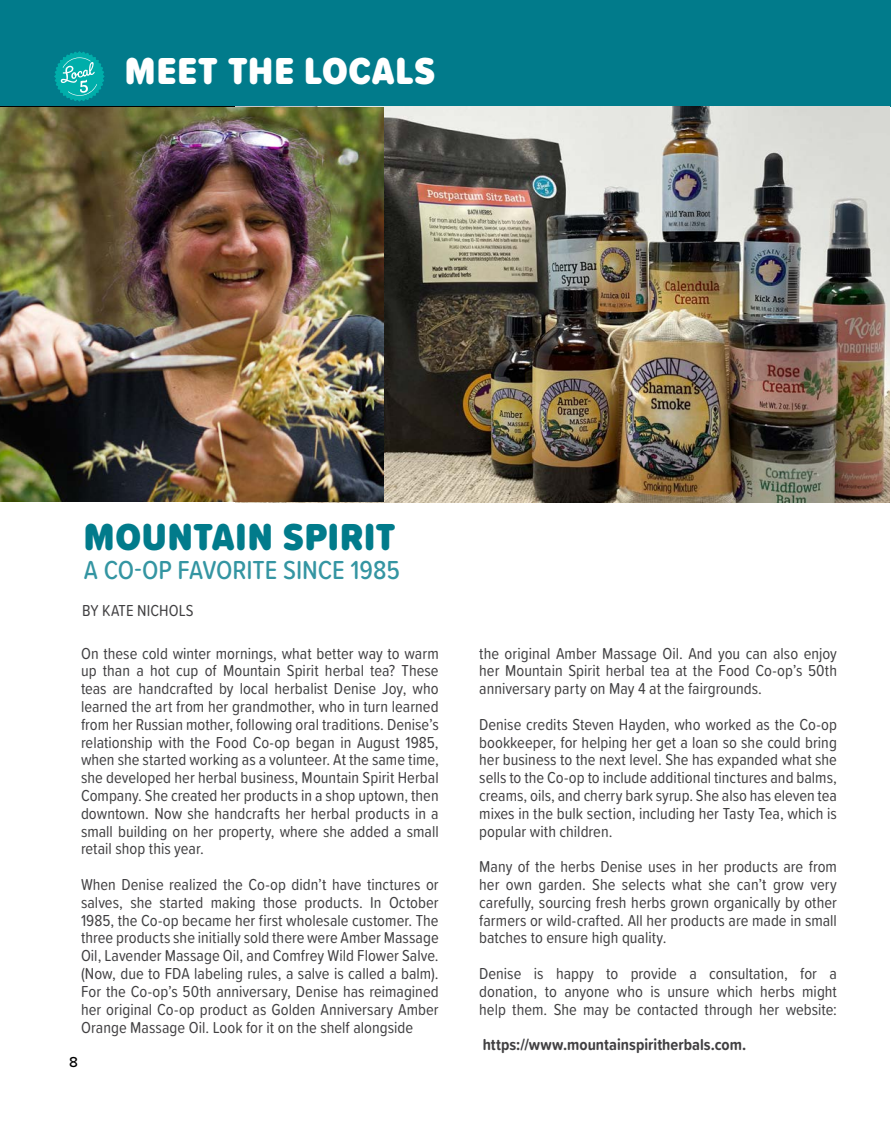
<style>
.page{position:relative;width:891px;height:1134px;background:#fff}
.page>*{position:absolute;margin:0;border:0;box-sizing:border-box;transform-origin:0 0}
.byline{font:900 39px "Proxima Soft Cond";letter-spacing:.025em;color:#017b8b}
.byline-2{font:900 39px "Proxima Soft Cond";letter-spacing:.025em;color:#fff}
.byline-3{font:500 27px "Proxima Soft Cond";color:#3495a2}
.Story_Head{font:16.5px/17.9px "Proxima Soft Cond";color:#414042;text-align:justify}
.Story_Head-2{font:700 16.5px "Proxima Soft Cond";letter-spacing:.005em;color:#414042}
.t1{font:500 15px "Proxima Nova";color:#000}
</style>
<div class="page">
<div style="left:0;top:0;width:891px;height:107px;background:#017b8b"></div>
<svg style="left:54px;top:51px;width:51px;height:51px"></svg>
<img style="left:236px;top:106px;width:654px;height:396px">
<img style="left:0;top:107px;width:384px;height:394px">
<p class="byline-2" style="left:125px;top:41px;width:312px">MEET THE LOCALS</p>
<p class="byline" style="left:84px;top:508px;width:313px">MOUNTAIN SPIRIT</p>
<p class="byline-3" style="left:84px;top:550px;width:317px">A CO-OP FAVORITE SINCE 1985</p>
<p class="Story_Head" style="left:82px;top:601px;width:113px">BY KATE NICHOLS</p>
<p class="Story_Head" style="left:81px;top:643px;width:359px">On these cold winter mornings, what better way to warm up than a hot cup of Mountain Spirit herbal tea? These teas are handcrafted by local herbalist Denise Joy, who learned the art from her grandmother, who in turn learned from her Russian mother, following oral traditions. Denise’s relationship with the Food Co-op began in August 1985, when she started working as a volunteer. At the same time, she developed her herbal business, Mountain Spirit Herbal Company. She created her products in a shop uptown, then downtown. Now she handcrafts her herbal products in a small building on her property, where she added a small retail shop this year.</p>
<p class="Story_Head" style="left:81px;top:875px;width:359px">When Denise realized the Co-op didn’t have tinctures or salves, she started making those products. In October 1985, the Co-op became her first wholesale customer. The three products she initially sold there were Amber Massage Oil, Lavender Massage Oil, and Comfrey Wild Flower Salve. (Now, due to FDA labeling rules, a salve is called a balm).<br>For the Co-op’s 50th anniversary, Denise has reimagined her original Co-op product as Golden Anniversary Amber Orange Massage Oil. Look for it on the shelf alongside</p>
<p class="t1" style="left:69px;top:1050px;width:10px">8</p>
<p class="Story_Head" style="left:479px;top:643px;width:359px">the original Amber Massage Oil. And you can also enjoy her Mountain Spirit herbal tea at the Food Co-op’s 50th anniversary party on May 4 at the fairgrounds.</p>
<p class="Story_Head" style="left:479px;top:715px;width:359px">Denise credits Steven Hayden, who worked as the Co-op bookkeeper, for helping her get a loan so she could bring her business to the next level. She has expanded what she sells to the Co-op to include additional tinctures and balms, creams, oils, and cherry bark syrup. She also has eleven tea mixes in the bulk section, including her Tasty Tea, which is popular with children.</p>
<p class="Story_Head" style="left:479px;top:857px;width:359px">Many of the herbs Denise uses in her products are from her own garden. She selects what she can’t grow very carefully, sourcing fresh herbs grown organically by other farmers or wild-crafted. All her products are made in small batches to ensure high quality.</p>
<p class="Story_Head" style="left:479px;top:964px;width:359px">Denise is happy to provide a consultation, for a donation, to anyone who is unsure which herbs might help them. She may be contacted through her website:</p>
<p class="Story_Head-2" style="left:483px;top:1032px;width:265px">https://www.mountainspiritherbals.com.</p>
</div>
